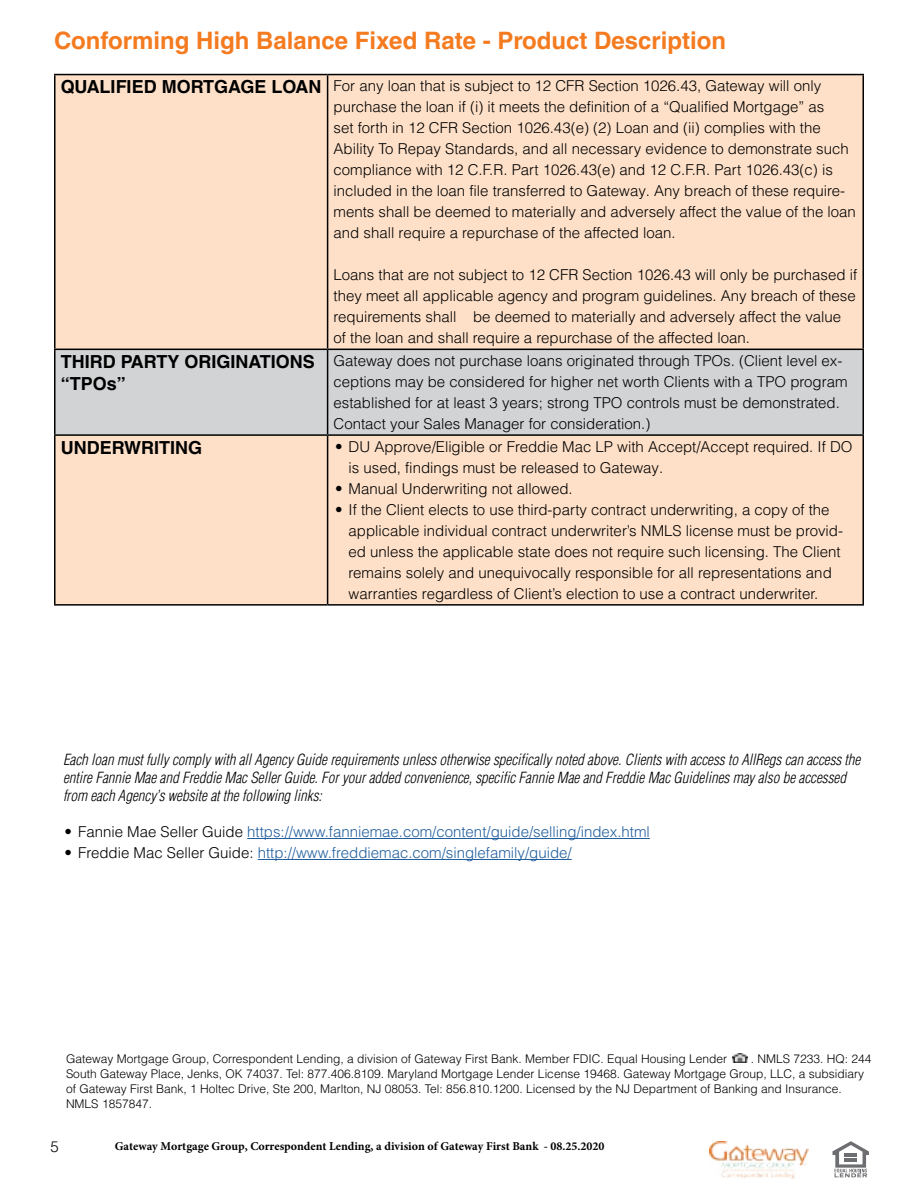
<style>
.page{position:relative;width:918px;height:1188px;background:#fff}
.page>*{position:absolute;margin:0;border:0;box-sizing:border-box;transform-origin:0 0}
.t1{font:700 24px "Helvetica LT Pro";color:#f47b20}
.t2{font:700 18px/21.6px "Helvetica LT Pro";color:#000}
.t3{font:300 15px/21px "Helvetica LT Pro";color:#000}
.t4{font:italic 300 condensed 15px/18px "Helvetica LT Pro";color:#000}
.t5{font:300 15px "Helvetica LT Pro";color:#215e9e}
.t6{font:300 12px/15px "Helvetica LT Pro";color:#000}
.t7{font:700 12px "Minion Pro";color:#000}
.s1{font-weight:700;font-size:18px}
.s2{color:#000}
</style>
<div class="page">
<img style="left:710px;top:1141px;width:99px;height:37px">
<svg style="left:833px;top:1141px;width:36px;height:36px"></svg>
<div style="left:56px;top:75px;width:806px;height:529px;background:#fee0c8"></div>
<div style="left:56px;top:350px;width:806px;height:84px;background:#d1d3d4"></div>
<hr style="left:54px;top:74px;width:274px;height:1px;background:#000">
<hr style="left:54px;top:75px;width:2px;height:274px;background:#000">
<hr style="left:328px;top:74px;width:536px;height:1px;background:#000">
<hr style="left:327px;top:75px;width:1px;height:274px;background:#000">
<hr style="left:862px;top:75px;width:2px;height:274px;background:#000">
<hr style="left:54px;top:349px;width:274px;height:1px;background:#000">
<hr style="left:54px;top:350px;width:2px;height:84px;background:#000">
<hr style="left:328px;top:349px;width:536px;height:1px;background:#000">
<hr style="left:327px;top:350px;width:1px;height:84px;background:#000">
<hr style="left:862px;top:350px;width:2px;height:84px;background:#000">
<hr style="left:54px;top:434px;width:274px;height:2px;background:#000">
<hr style="left:54px;top:436px;width:2px;height:168px;background:#000">
<hr style="left:328px;top:434px;width:536px;height:2px;background:#000">
<hr style="left:327px;top:436px;width:1px;height:168px;background:#000">
<hr style="left:862px;top:436px;width:2px;height:168px;background:#000">
<hr style="left:54px;top:604px;width:274px;height:2px;background:#000">
<hr style="left:328px;top:604px;width:536px;height:2px;background:#000">
<hr style="left:247px;top:838px;width:403px;height:1px;background:#215e9e">
<hr style="left:258px;top:859px;width:314px;height:1px;background:#215e9e">
<img style="left:732px;top:1054px;width:16px;height:8px">
<h1 class="t1" style="left:54px;top:26px;width:674px">Conforming High Balance Fixed Rate - Product Description</h1>
<p class="t3" style="left:334px;top:75px;width:524px;text-indent:-273px"><span class="s1">QUALIFIED MORTGAGE LOAN</span> For any loan that is subject to 12 CFR Section 1026.43, Gateway will only purchase the loan if (i) it meets the definition of a “Qualified Mortgage” as<br>set forth in 12 CFR Section 1026.43(e) (2) Loan and (ii) complies with the Ability To Repay Standards, and all necessary evidence to demonstrate such compliance with 12 C.F.R. Part 1026.43(e) and 12 C.F.R. Part 1026.43(c) is included in the loan file transferred to Gateway. Any breach of these require&shy;ments shall be deemed to materially and adversely affect the value of the loan and shall require a repurchase of the affected loan.</p>
<p class="t3" style="left:334px;top:264px;width:525px">Loans that are not subject to 12 CFR Section 1026.43 will only be purchased if they meet all applicable agency and program guidelines. Any breach of these requirements shall be deemed to materially and adversely affect the value of the loan and shall require a repurchase of the affected loan.</p>
<p class="t2" style="left:61px;top:351px;width:256px">THIRD PARTY ORIGINATIONS “TPOs”</p>
<p class="t3" style="left:334px;top:350px;width:516px">Gateway does not purchase loans originated through TPOs. (Client level ex&shy;ceptions may be considered for higher net worth Clients with a TPO program established for at least 3 years; strong TPO controls must be demonstrated.<br>Contact your Sales Manager for consideration.)</p>
<p class="t2" style="left:61px;top:437px;width:143px">UNDERWRITING</p>
<p class="t3" style="left:349px;top:436px;width:506px;text-indent:-14px">• DU Approve/Eligible or Freddie Mac LP with Accept/Accept required. If DO is used, findings must be released to Gateway.</p>
<p class="t3" style="left:335px;top:478px;width:239px">• Manual Underwriting not allowed.</p>
<p class="t3" style="left:349px;top:499px;width:496px;text-indent:-14px">• If the Client elects to use third-party contract underwriting, a copy of the applicable individual contract underwriter’s NMLS license must be provid&shy;ed unless the applicable state does not require such licensing. The Client remains solely and unequivocally responsible for all representations and warranties regardless of Client’s election to use a contract underwriter.</p>
<p class="t4" style="left:63px;top:750px;width:799px">Each loan must fully comply with all Agency Guide requirements unless otherwise specifically noted above. Clients with access to AllRegs can access the entire Fannie Mae and Freddie Mac Seller Guide. For your added convenience, specific Fannie Mae and Freddie Mac Guidelines may also be accessed from each Agency’s website at the following links:</p>
<p class="t5" style="left:64px;top:822px;width:587px"><span class="s2">• Fannie Mae Seller Guide</span> https://www.fanniemae.com/content/guide/selling/index.html</p>
<p class="t5" style="left:64px;top:843px;width:509px"><span class="s2">• Freddie Mac Seller Guide:</span> http://www.freddiemac.com/singlefamily/guide/</p>
<p class="t6" style="left:66px;top:1051px;width:807px;text-indent:685px">. NMLS 7233. HQ: 244<br>South Gateway Place, Jenks, OK 74037. Tel: 877.406.8109. Maryland Mortgage Lender License 19468. Gateway Mortgage Group, LLC, a subsidiary of Gateway First Bank, 1 Holtec Drive, Ste 200, Marlton, NJ 08053. Tel: 856.810.1200. Licensed by the NJ Department of Banking and Insurance.<br>NMLS 1857847.</p>
<p class="t6" style="left:66px;top:1051px;width:663px">Gateway Mortgage Group, Correspondent Lending, a division of Gateway First Bank. Member FDIC. Equal Housing Lender</p>
<p class="t3" style="left:50px;top:1136px;width:10px">5</p>
<p class="t7" style="left:115px;top:1137px;width:491px">Gateway Mortgage Group, Correspondent Lending, a division of Gateway First Bank - 08.25.2020</p>
</div>
